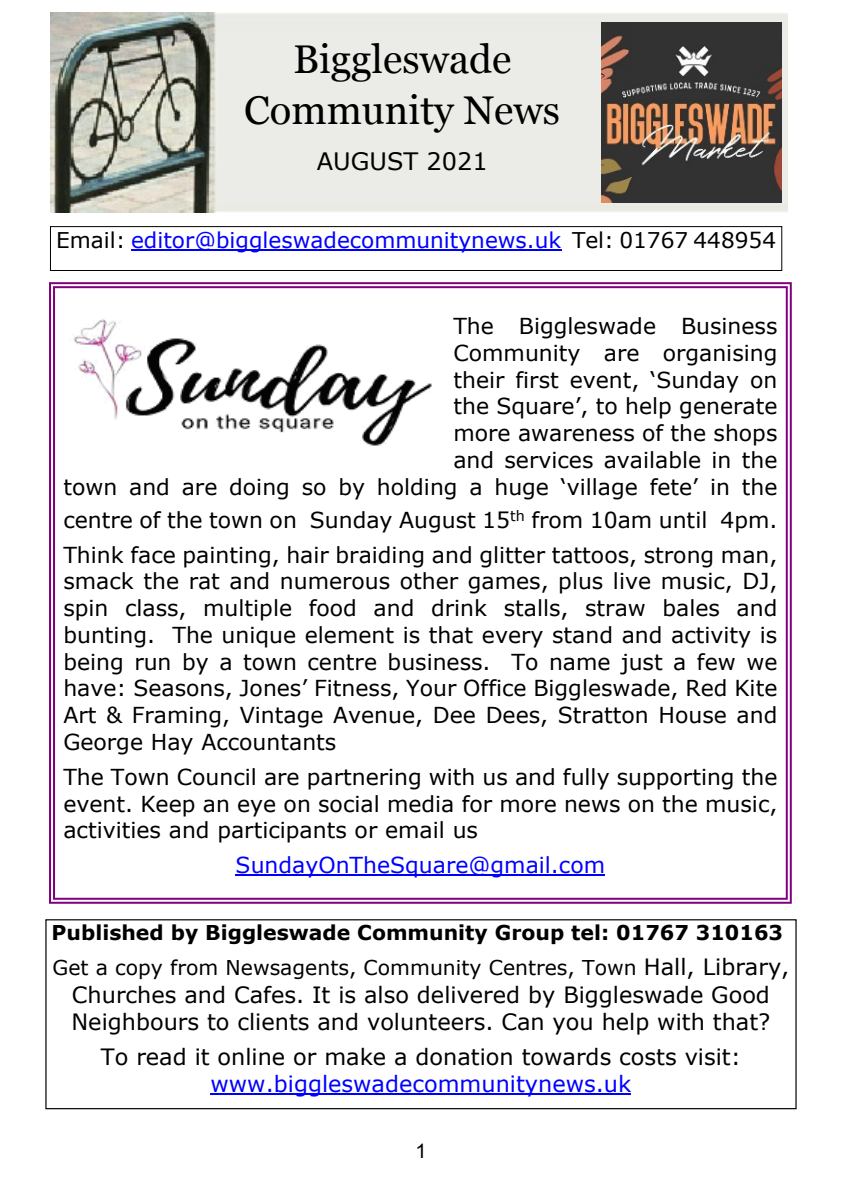
<style>
.page{position:relative;width:842px;height:1191px;background:#fff}
.page>*{position:absolute;margin:0;border:0;box-sizing:border-box;transform-origin:0 0}
.t1{font:40px/50.8px "Georgia";color:#000;text-align:center}
.t2{font:24px "Verdana";color:#000}
.t3{font:22.4px/27.4px "Verdana";color:#000}
.t4{font:22.4px "Verdana";color:#00f}
.t5{font:22px/26.8px "Verdana";color:#000;text-align:justify}
.t6{font:22px "Verdana";color:#00f}
.t7{font:21.6px "Verdana";color:#00f}
.t8{font:700 20.4px/34.8px "Verdana";color:#000}
.t9{font:20px "Arial";color:#000}
.s1{color:#000}
.s2{font-weight:400}
.s3{font-weight:400;font-size:22.4px}
</style>
<div class="page">
<svg style="left:49px;top:282px;width:743px;height:621px"></svg>
<hr style="left:236px;top:874px;width:369px;height:1px;background:#00f">
<img style="left:50px;top:13px;width:737px;height:199px">
<div style="left:50px;top:226px;width:732px;height:45px;border:1px solid #000"></div>
<hr style="left:131px;top:250px;width:430px;height:1px;background:#00f">
<div style="left:45px;top:919px;width:752px;height:190px;border:1px solid #000"></div>
<hr style="left:211px;top:1093px;width:420px;height:2px;background:#00f">
<img style="left:601px;top:23px;width:180px;height:180px">
<img style="left:63px;top:313px;width:381px;height:140px">
<h1 class="t1" style="left:244px;top:37px;width:317px">Biggleswade<br>Community News</h1>
<p class="t2" style="left:317px;top:151px;width:172px">AUGUST 2021</p>
<p class="t7" style="left:56px;top:232px;width:721px"><span class="s1">Email:</span> editor@biggleswadecommunitynews.uk <span class="s1">Tel: 01767 448954</span></p>
<p class="t5" style="left:63px;top:314px;width:716px;text-align:right">The Biggleswade Business<br>Community are organising<br>their first event, ‘Sunday on<br>the Square’, to help generate<br>more awareness of the shops<br>and services available in the<br>town and are doing so by holding a huge ‘village fete’ in the</p>
<p class="t5" style="left:63px;top:504px;width:716px;line-height:34.8px">centre of the town on Sunday August 15<sup>th</sup> from 10am until 4pm.<br>Think face painting, hair braiding and glitter tattoos, strong man,</p>
<p class="t5" style="left:63px;top:570px;width:716px">smack the rat and numerous other games, plus live music, DJ, spin class, multiple food and drink stalls, straw bales and bunting. The unique element is that every stand and activity is being run by a town centre business. To name just a few we have: Seasons, Jones’ Fitness, Your Office Biggleswade, Red Kite Art &amp; Framing, Vintage Avenue, Dee Dees, Stratton House and George Hay Accountants</p>
<p class="t5" style="left:63px;top:765px;width:716px">The Town Council are partnering with us and fully supporting the event. Keep an eye on social media for more news on the music, activities and participants or email us</p>
<p class="t6" style="left:236px;top:856px;width:371px">SundayOnTheSquare@gmail.com</p>
<p class="t8" style="left:52px;top:917px;width:739px">Published by Biggleswade Community Group tel: 01767 310163<br><span class="s2">Get a copy from Newsagents, Community Centres, Town</span> <span class="s3">Hall, Library,</span></p>
<p class="t3" style="left:71px;top:982px;width:700px">Churches and Cafes. It is also delivered by Biggleswade Good<br>Neighbours to clients and volunteers. Can you help with that?</p>
<p class="t3" style="left:101px;top:1045px;width:641px">To read it online or make a donation towards costs visit:</p>
<p class="t4" style="left:211px;top:1075px;width:422px">www.biggleswadecommunitynews.uk</p>
<p class="t9" style="left:415px;top:1143px;width:13px">1</p>
</div>
